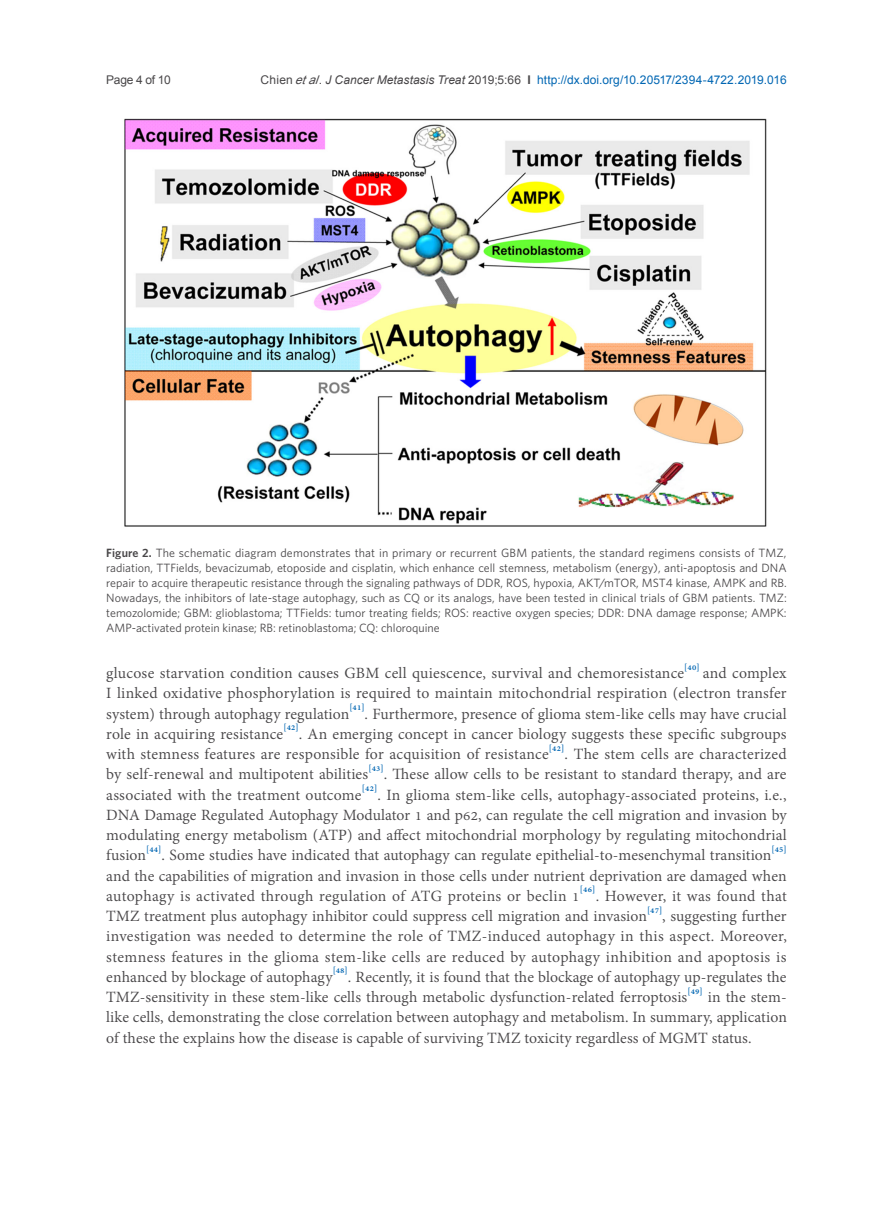
<style>
.page{position:relative;width:893px;height:1212px;background:#fff}
.page>*{position:absolute;margin:0;border:0;box-sizing:border-box;transform-origin:0 0}
.t1{font:19.2px/20.2px "Adobe Thai";letter-spacing:.005em;color:#484648;text-align:justify}
.t2{font:12px/15px "Whitney";color:#484648;text-align:justify}
.t3{font:12px "Arial";letter-spacing:.005em;color:#0166b3}
.t4{font:12px "Arial";letter-spacing:-.025em;color:#484648}
.s1{color:#484648}
.s2{font-style:italic;color:#484648}
.s3{font-weight:700;color:#484648}
.s4{font-weight:600}
</style>
<div class="page">
<img style="left:124px;top:118px;width:643px;height:409px">
<p class="t4" style="left:106px;top:72px;width:66px">Page 4 of 10</p>
<p class="t3" style="left:261px;top:72px;width:527px"><span class="s1">Chien</span> <span class="s2">etal</span><span class="s1">.</span> <span class="s2">J Cancer Metastasis Treat</span> <span class="s1">2019;5:66</span> <span class="s3">I</span> http://dx.doi.org/10.20517/2394-4722.2019.016</p>
<p class="t2" style="left:106px;top:545px;width:682px"><span class="s4">Figure 2.</span> The schematic diagram demonstrates that in primary or recurrent GBM patients, the standard regimens consists of TMZ, radiation, TTFields, bevacizumab, etoposide and cisplatin, which enhance cell stemness, metabolism (energy), anti-apoptosis and DNA repair to acquire therapeutic resistance through the signaling pathways of DDR, ROS, hypoxia, AKT/mTOR, MST4 kinase, AMPK and RB.<br>Nowadays, the inhibitors of late-stage autophagy, such as CQ or its analogs, have been tested in clinical trials of GBM patients. TMZ: temozolomide; GBM: glioblastoma; TTFields: tumor treating fields; ROS: reactive oxygen species; DDR: DNA damage response; AMPK:<br>AMP-activated protein kinase; RB: retinoblastoma; CQ: chloroquine</p>
<p class="t1" style="left:106px;top:661px;width:682px">glucose starvation condition causes GBM cell quiescence, survival and chemoresistance<sup>[40]</sup> and complex I linked oxidative phosphorylation is required to maintain mitochondrial respiration (electron transfer system) through autophagy regulation<sup>[41]</sup>. Furthermore, presence of glioma stem-like cells may have crucial role in acquiring resistance<sup>[42]</sup>. An emerging concept in cancer biology suggests these specific subgroups with stemness features are responsible for acquisition of resistance<sup>[42]</sup>. The stem cells are characterized by self-renewal and multipotent abilities<sup>[43]</sup>. These allow cells to be resistant to standard therapy, and are associated with the treatment outcome<sup>[42]</sup>. In glioma stem-like cells, autophagy-associated proteins, i.e., DNA Damage Regulated Autophagy Modulator 1 and p62, can regulate the cell migration and invasion by modulating energy metabolism (ATP) and affect mitochondrial morphology by regulating mitochondrial fusion<sup>[44]</sup>. Some studies have indicated that autophagy can regulate epithelial-to-mesenchymal transition<sup>[45] </sup>and the capabilities of migration and invasion in those cells under nutrient deprivation are damaged when autophagy is activated through regulation of ATG proteins or beclin 1<sup>[46]</sup>. However, it was found that TMZ treatment plus autophagy inhibitor could suppress cell migration and invasion<sup>[47]</sup>, suggesting further investigation was needed to determine the role of TMZ-induced autophagy in this aspect. Moreover, stemness features in the glioma stem-like cells are reduced by autophagy inhibition and apoptosis is enhanced by blockage of autophagy<sup>[48]</sup>. Recently, it is found that the blockage of autophagy up-regulates the TMZ-sensitivity in these stem-like cells through metabolic dysfunction-related ferroptosis<sup>[49]</sup> in the stem&shy;like cells, demonstrating the close correlation between autophagy and metabolism. In summary, application of these the explains how the disease is capable of surviving TMZ toxicity regardless of MGMT status.</p>
</div>
